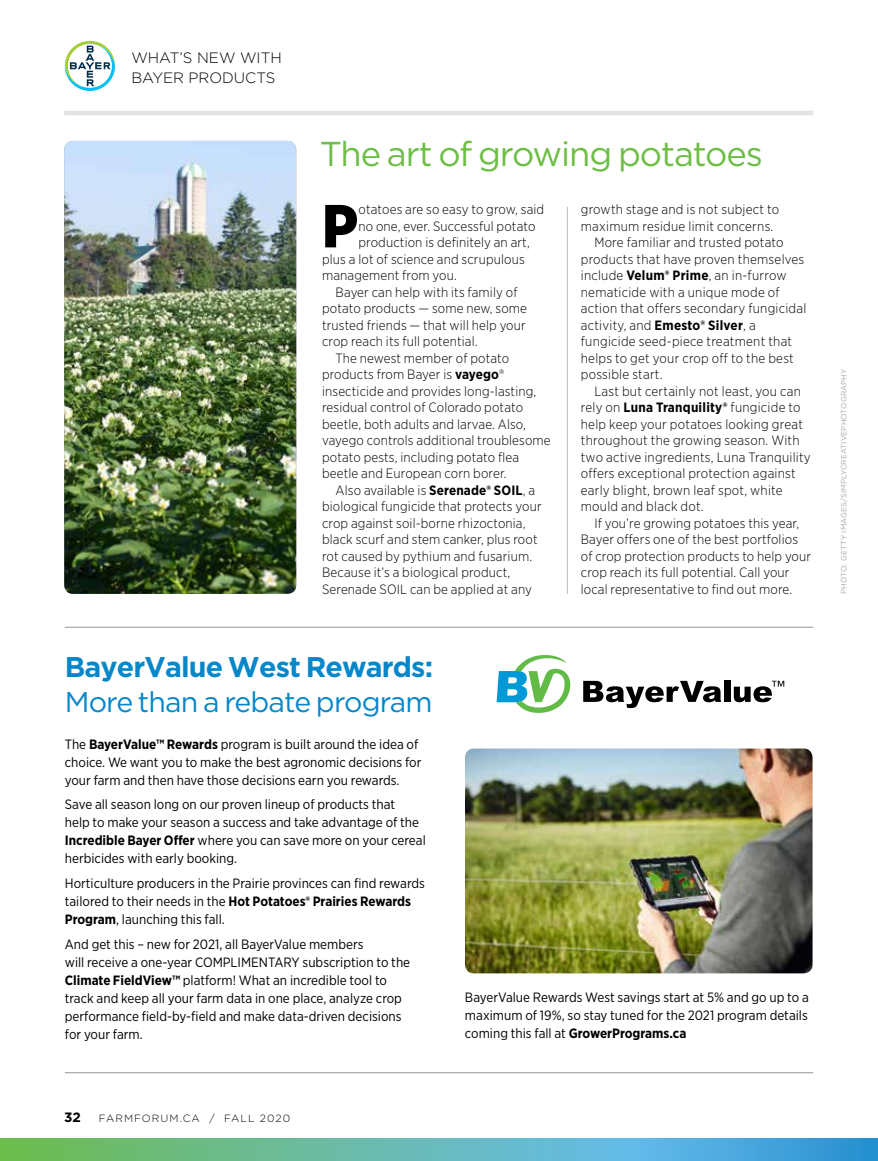
<style>
.page{position:relative;width:878px;height:1161px;background:#fff}
.page>*{position:absolute;margin:0;border:0;box-sizing:border-box;transform-origin:0 0}
.t1{font:900 60.6px "Gotham Narrow";color:#000}
.t2{font:34.5px "Gotham";letter-spacing:-.03em;color:#6dbe45}
.t3{font:700 28.5px "Gotham";letter-spacing:-.03em;color:#0587c9}
.t4{font:28.5px "Gotham";letter-spacing:-.03em;color:#0587c9}
.t5{font:300 15px/19.5px "Gotham";color:#000}
.t6{font:300 13.5px "Gotham Narrow";letter-spacing:.01em;color:#000}
.t7{font:13.5px/18px "Gotham Narrow";color:#000}
.t8{font:700 13.5px "Gotham";color:#000}
.t9{font:300 10.5px "Gotham";letter-spacing:.1em;color:#000}
.t10{font:7.5px "Gotham";letter-spacing:.015em;color:#a7a9ac}
.s1{font-weight:700}
</style>
<div class="page">
<svg style="left:0;top:1138px;width:878px;height:23px;background:#5fb4af"></svg>
<hr style="left:64px;top:111px;width:749px;height:4px;background:#e3e2e2">
<hr style="left:567px;top:207px;width:1px;height:387px;background:#bcbec0">
<svg style="left:65px;top:41px;width:50px;height:50px"></svg>
<hr style="left:65px;top:627px;width:748px;height:1px;background:#939598">
<hr style="left:65px;top:1072px;width:748px;height:1px;background:#939598">
<svg style="left:583px;top:681px;width:138px;height:27px"></svg>
<div style="left:724px;top:681px;width:6px;height:21px;background:#000"></div>
<svg style="left:496px;top:655px;width:75px;height:58px"></svg>
<svg style="left:733px;top:681px;width:51px;height:21px"></svg>
<img style="left:465px;top:749px;width:347px;height:224px">
<img style="left:64px;top:141px;width:232px;height:453px">
<p class="t5" style="left:131px;top:48px;width:152px">WHAT’S NEW WITH<br>BAYER PRODUCTS</p>
<h2 class="t2" style="left:320px;top:135px;width:445px">The art of growing potatoes</h2>
<h1 class="t1" style="left:322px;top:186px;width:37px">P</h1>
<p class="t6" style="left:358px;top:201px;width:187px">otatoes are so easy to grow, said</p>
<p class="t6" style="left:358px;top:218px;width:178px">no one, ever. Successful potato</p>
<p class="t6" style="left:358px;top:234px;width:173px">production is definitely an art,</p>
<p class="t6" style="left:322px;top:251px;width:204px">plus a lot of science and scrupulous</p>
<p class="t6" style="left:322px;top:267px;width:136px">management from you.</p>
<p class="t6" style="left:335px;top:284px;width:183px">Bayer can help with its family of</p>
<p class="t6" style="left:322px;top:300px;width:206px">potato products — some new, some</p>
<p class="t6" style="left:322px;top:317px;width:205px">trusted friends — that will help your</p>
<p class="t6" style="left:322px;top:333px;width:157px">crop reach its full potential.</p>
<p class="t6" style="left:335px;top:350px;width:175px">The newest member of potato</p>
<p class="t6" style="left:322px;top:366px;width:184px">products from Bayer is <span class="s1">vayego</span>®</p>
<p class="t6" style="left:322px;top:383px;width:216px">insecticide and provides long-lasting,</p>
<p class="t6" style="left:322px;top:399px;width:202px">residual control of Colorado potato</p>
<p class="t6" style="left:322px;top:416px;width:205px">beetle, both adults and larvae. Also,</p>
<p class="t6" style="left:322px;top:432px;width:230px">vayego controls additional troublesome</p>
<p class="t6" style="left:322px;top:449px;width:198px">potato pests, including potato flea</p>
<p class="t6" style="left:322px;top:465px;width:186px">beetle and European corn borer.</p>
<p class="t6" style="left:335px;top:482px;width:201px">Also available is <span class="s1">Serenade® SOIL</span>, a</p>
<p class="t6" style="left:322px;top:498px;width:221px">biological fungicide that protects your</p>
<p class="t6" style="left:322px;top:515px;width:205px">crop against soil-borne rhizoctonia,</p>
<p class="t6" style="left:322px;top:531px;width:217px">black scurf and stem canker, plus root</p>
<p class="t6" style="left:322px;top:548px;width:211px">rot caused by pythium and fusarium.</p>
<p class="t6" style="left:322px;top:564px;width:190px">Because it’s a biological product,</p>
<p class="t6" style="left:322px;top:581px;width:211px">Serenade SOIL can be applied at any</p>
<p class="t6" style="left:581px;top:201px;width:200px">growth stage and is not subject to</p>
<p class="t6" style="left:581px;top:218px;width:194px">maximum residue limit concerns.</p>
<p class="t6" style="left:594px;top:234px;width:191px">More familiar and trusted potato</p>
<p class="t6" style="left:581px;top:251px;width:225px">products that have proven themselves</p>
<p class="t6" style="left:581px;top:267px;width:207px">include <span class="s1">Velum® Prime</span>, an in-furrow</p>
<p class="t6" style="left:581px;top:284px;width:200px">nematicide with a unique mode of</p>
<p class="t6" style="left:581px;top:300px;width:227px">action that offers secondary fungicidal</p>
<p class="t6" style="left:581px;top:317px;width:176px">activity, and <span class="s1">Emesto® Silver</span>, a</p>
<p class="t6" style="left:581px;top:333px;width:213px">fungicide seed-piece treatment that</p>
<p class="t6" style="left:581px;top:350px;width:214px">helps to get your crop off to the best</p>
<p class="t6" style="left:581px;top:366px;width:83px">possible start.</p>
<p class="t6" style="left:594px;top:383px;width:208px">Last but certainly not least, you can</p>
<p class="t6" style="left:581px;top:399px;width:221px">rely on <span class="s1">Luna Tranquility®</span> fungicide to</p>
<p class="t6" style="left:581px;top:416px;width:224px">help keep your potatoes looking great</p>
<p class="t6" style="left:581px;top:432px;width:220px">throughout the growing season. With</p>
<p class="t6" style="left:581px;top:449px;width:231px">two active ingredients, Luna Tranquility</p>
<p class="t6" style="left:581px;top:465px;width:216px">offers exceptional protection against</p>
<p class="t6" style="left:581px;top:482px;width:203px">early blight, brown leaf spot, white</p>
<p class="t6" style="left:581px;top:498px;width:124px">mould and black dot.</p>
<p class="t6" style="left:594px;top:515px;width:206px">If you’re growing potatoes this year,</p>
<p class="t6" style="left:581px;top:531px;width:219px">Bayer offers one of the best portfolios</p>
<p class="t6" style="left:581px;top:548px;width:232px">of crop protection products to help your</p>
<p class="t6" style="left:581px;top:564px;width:210px">crop reach its full potential. Call your</p>
<p class="t6" style="left:581px;top:581px;width:213px">local representative to find out more.</p>
<h3 class="t3" style="left:65px;top:651px;width:370px">BayerValue West Rewards:</h3>
<h3 class="t4" style="left:65px;top:686px;width:369px">More than a rebate program</h3>
<p class="t7" style="left:65px;top:735px;width:358px">The <span class="s1">BayerValue™ Rewards</span> program is built around the idea of choice. We want you to make the best agronomic decisions for your farm and then have those decisions earn you rewards.</p>
<p class="t7" style="left:65px;top:795px;width:362px">Save all season long on our proven lineup of products that<br>help to make your season a success and take advantage of the <span class="s1">Incredible Bayer Offer</span> where you can save more on your cereal herbicides with early booking.</p>
<p class="t7" style="left:65px;top:874px;width:361px">Horticulture producers in the Prairie provinces can find rewards tailored to their needs in the <span class="s1">Hot Potatoes® Prairies Rewards<br>Program</span>, launching this fall.</p>
<p class="t7" style="left:65px;top:935px;width:347px">And get this – new for 2021, all BayerValue members<br>will receive a one-year COMPLIMENTARY subscription to the <span class="s1">Climate FieldView™</span> platform! What an incredible tool to track and keep all your farm data in one place, analyze crop performance field-by-field and make data-driven decisions for your farm.</p>
<p class="t8" style="left:64px;top:1109px;width:18px">32</p>
<p class="t9" style="left:99px;top:1112px;width:193px">FARMFORUM.CA / FALL 2020</p>
<p class="t7" style="left:465px;top:988px;width:345px;text-align:justify">BayerValue Rewards West savings start at 5% and go up to a maximum of 19%, so stay tuned for the 2021 program details coming this fall at <span class="s1">GrowerPrograms.ca</span></p>
<p class="t10" style="left:839px;top:594px;width:227px;rotate:-90deg">PHOTO: GETTY IMAGES/SIMPLYCREATIVEPHOTOGRAPHY</p>
</div>
